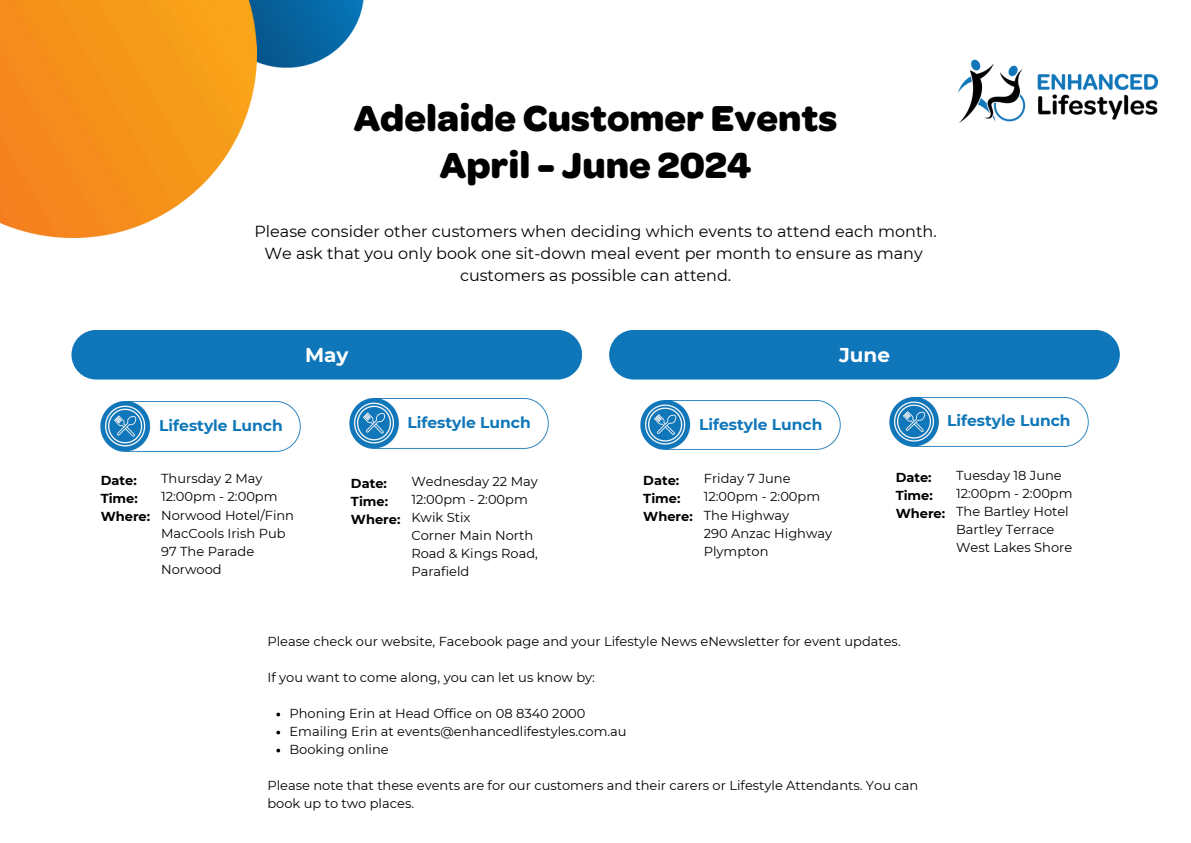
<style>
.page{position:relative;width:1191px;height:843px;background:#fff}
.page>*{position:absolute;margin:0;border:0;box-sizing:border-box;transform-origin:0 0}
.t1{font:700 38.5px/46.5px "Omnes";color:#000;text-align:center}
.t2{font:700 20px "Montserrat";color:#fff}
.t3{font:16px/21.8px "Montserrat";color:#000;text-align:center}
.t4{font:700 15.5px "Montserrat";color:#0f77b9}
.t5{font:13px/18px "Montserrat";color:#000}
.t6{font:700 13px/18px "Montserrat";color:#000}
</style>
<div class="page">
<img style="left:257px;top:0;width:106px;height:68px">
<img style="left:0;top:0;width:257px;height:238px">
<img style="left:958px;top:60px;width:199px;height:63px">
<div style="left:71px;top:330px;width:511px;height:49px;background:#0f77b9;border-radius:25px"></div>
<div style="left:609px;top:330px;width:510px;height:49px;background:#0f77b9;border-radius:25px"></div>
<img style="left:101px;top:401px;width:199px;height:50px">
<svg style="left:276px;top:712px;width:4px;height:4px"></svg>
<svg style="left:276px;top:730px;width:4px;height:4px"></svg>
<svg style="left:276px;top:748px;width:4px;height:4px"></svg>
<img style="left:349px;top:398px;width:200px;height:50px">
<img style="left:640px;top:400px;width:200px;height:49px">
<img style="left:889px;top:397px;width:199px;height:49px">
<h1 class="t1" style="left:354px;top:95px;width:485px">Adelaide Customer Events<br>April - June 2024</h1>
<p class="t3" style="left:254px;top:220px;width:683px">Please consider other customers when deciding which events to attend each month.<br>We ask that you only book one sit-down meal event per month to ensure as many customers as possible can attend.</p>
<h2 class="t2" style="left:305px;top:340px;width:45px">May</h2>
<h2 class="t2" style="left:838px;top:340px;width:52px">June</h2>
<p class="t4" style="left:159px;top:414px;width:125px">Lifestyle Lunch</p>
<p class="t4" style="left:407px;top:411px;width:125px">Lifestyle Lunch</p>
<p class="t4" style="left:699px;top:413px;width:125px">Lifestyle Lunch</p>
<p class="t4" style="left:947px;top:409px;width:125px">Lifestyle Lunch</p>
<p class="t6" style="left:101px;top:470px;width:51px">Date:<br>Time:<br>Where:</p>
<p class="t5" style="left:161px;top:469px;width:134px">Thursday 2 May<br>12:00pm - 2:00pm<br>Norwood Hotel/Finn<br>MacCools Irish Pub<br>97 The Parade<br>Norwood</p>
<p class="t6" style="left:351px;top:473px;width:51px">Date:<br>Time:<br>Where:</p>
<p class="t5" style="left:411px;top:472px;width:128px">Wednesday 22 May<br>12:00pm - 2:00pm<br>Kwik Stix<br>Corner Main North<br>Road &amp; Kings Road,<br>Parafield</p>
<p class="t6" style="left:643px;top:470px;width:51px">Date:<br>Time:<br>Where:</p>
<p class="t5" style="left:703px;top:469px;width:130px">Friday 7 June<br>12:00pm - 2:00pm<br>The Highway<br>290 Anzac Highway<br>Plympton</p>
<p class="t6" style="left:895px;top:467px;width:51px">Date:<br>Time:<br>Where:</p>
<p class="t5" style="left:956px;top:466px;width:118px">Tuesday 18 June<br>12:00pm - 2:00pm<br>The Bartley Hotel<br>Bartley Terrace<br>West Lakes Shore</p>
<p class="t5" style="left:267px;top:631px;width:634px">Please check our website, Facebook page and your Lifestyle News eNewsletter for event updates.</p>
<p class="t5" style="left:267px;top:667px;width:329px">If you want to come along, you can let us know by:</p>
<p class="t5" style="left:289px;top:703px;width:339px">Phoning Erin at Head Office on 08 8340 2000<br>Emailing Erin at events@enhancedlifestyles.com.au<br>Booking online</p>
<p class="t5" style="left:267px;top:775px;width:652px">Please note that these events are for our customers and their carers or Lifestyle Attendants. You can book up to two places.</p>
</div>
